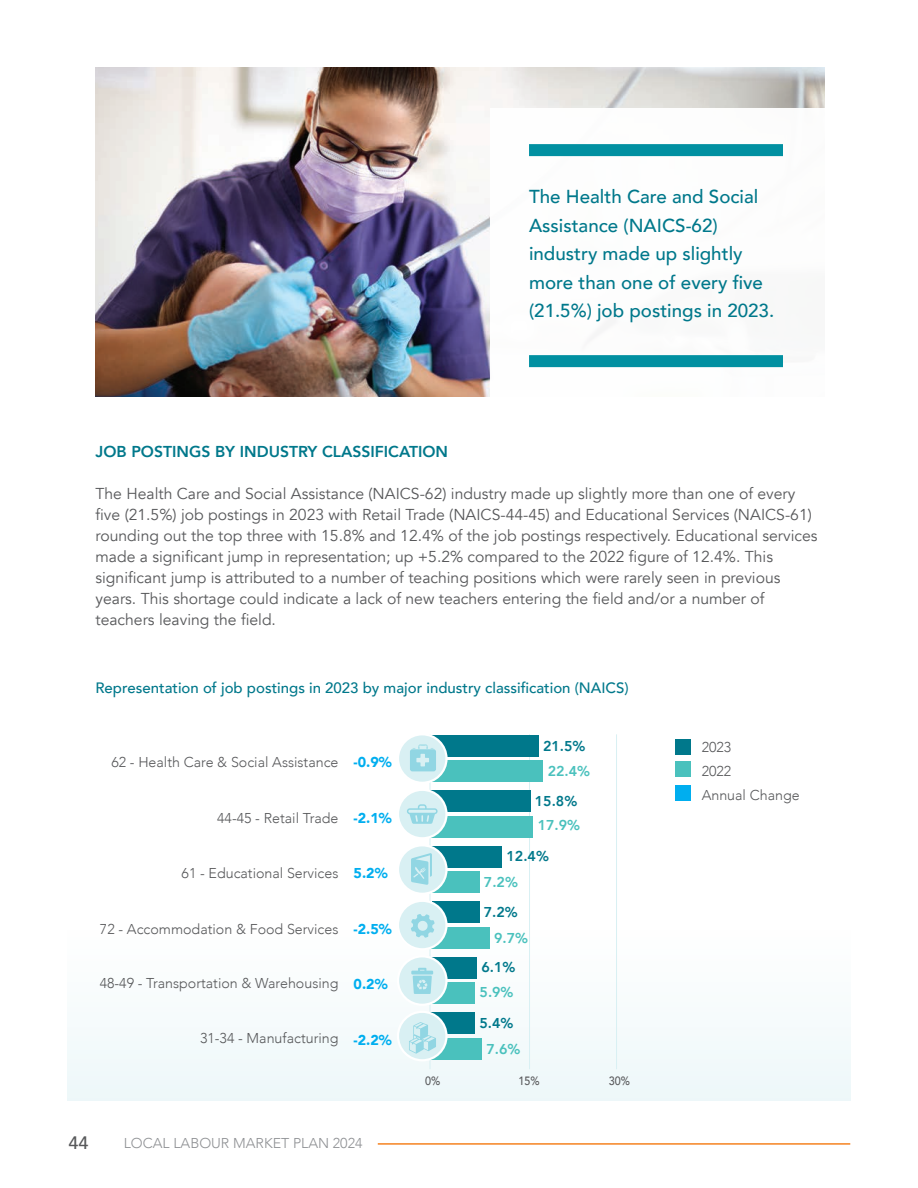
<style>
.page{position:relative;width:918px;height:1188px;background:#fff}
.page>*{position:absolute;margin:0;border:0;box-sizing:border-box;transform-origin:0 0}
.t1{font:500 18.75px/28.5px "Avenir";color:#00788b}
.t2{font:500 18px "Avenir";color:#57585a}
.t3{font:15.75px/21px "Avenir";color:#57585a}
.t4{font:800 15.75px "Avenir";color:#00788b}
.t5{font:500 15px "Avenir";color:#00788b}
.t6{font:300 14.25px/24px "Avenir";color:#57585a}
.t7{font:900 14.25px "Avenir";color:#00aeef}
.t8{font:800 14.25px "Avenir";color:#00788b}
.t9{font:800 14.25px "Avenir";color:#4ac1bd}
.t10{font:300 14.25px "Avenir";color:#8f9194}
.t11{font:500 12px "Avenir";color:#57585a;scale:.9 1}
</style>
<div class="page">
<div style="left:68px;top:847px;width:782px;height:254px;background:#fafdfd"></div>
<hr style="left:529px;top:735px;width:1px;height:334px;background:#d9f0f3">
<hr style="left:430px;top:735px;width:1px;height:334px;background:#d9f0f3">
<hr style="left:616px;top:735px;width:1px;height:334px;background:#d9f0f3">
<div style="left:424px;top:1012px;width:51px;height:22px;background:#00788b"></div>
<div style="left:418px;top:1038px;width:64px;height:21px;background:#4ac1bd"></div>
<div style="left:398px;top:1012px;width:48px;height:48px;background:#d9f0f3;border-radius:50%"></div>
<div style="left:397px;top:1011px;width:51px;height:50px;border:2px solid #fff;border-radius:50%"></div>
<svg style="left:409px;top:1022px;width:27px;height:32px"></svg>
<div style="left:426px;top:735px;width:113px;height:21px;background:#00788b"></div>
<div style="left:426px;top:760px;width:117px;height:22px;background:#4ac1bd"></div>
<div style="left:398px;top:734px;width:48px;height:49px;background:#d9f0f3;border-radius:50%"></div>
<div style="left:397px;top:733px;width:51px;height:51px;border:2px solid #fff;border-radius:50%"></div>
<div style="left:424px;top:790px;width:107px;height:22px;background:#00788b"></div>
<div style="left:426px;top:816px;width:107px;height:21px;background:#4ac1bd"></div>
<div style="left:398px;top:790px;width:48px;height:48px;background:#d9f0f3;border-radius:50%"></div>
<div style="left:397px;top:789px;width:51px;height:50px;border:2px solid #fff;border-radius:50%"></div>
<div style="left:428px;top:846px;width:74px;height:21px;background:#00788b"></div>
<div style="left:429px;top:871px;width:51px;height:22px;background:#4ac1bd"></div>
<div style="left:398px;top:845px;width:48px;height:49px;background:#d9f0f3;border-radius:50%"></div>
<div style="left:397px;top:844px;width:51px;height:51px;border:2px solid #fff;border-radius:50%"></div>
<div style="left:432px;top:901px;width:48px;height:22px;background:#00788b"></div>
<div style="left:431px;top:927px;width:59px;height:21px;background:#4ac1bd"></div>
<div style="left:398px;top:901px;width:48px;height:48px;background:#d9f0f3;border-radius:50%"></div>
<div style="left:397px;top:900px;width:51px;height:50px;border:2px solid #fff;border-radius:50%"></div>
<div style="left:675px;top:739px;width:16px;height:16px;background:#00788b"></div>
<div style="left:675px;top:761px;width:16px;height:16px;background:#4ac1bd"></div>
<div style="left:675px;top:785px;width:16px;height:16px;background:#00aeef"></div>
<svg style="left:411px;top:914px;width:24px;height:24px"></svg>
<svg style="left:407px;top:804px;width:31px;height:20px"></svg>
<div style="left:416px;top:957px;width:61px;height:21px;background:#00788b"></div>
<div style="left:422px;top:982px;width:53px;height:22px;background:#4ac1bd"></div>
<div style="left:398px;top:956px;width:48px;height:49px;background:#d9f0f3;border-radius:50%"></div>
<div style="left:397px;top:955px;width:51px;height:51px;border:2px solid #fff;border-radius:50%"></div>
<svg style="left:411px;top:968px;width:22px;height:26px"></svg>
<svg style="left:410px;top:745px;width:26px;height:26px"></svg>
<svg style="left:411px;top:853px;width:21px;height:32px"></svg>
<img style="left:95px;top:68px;width:729px;height:329px">
<div style="left:490px;top:108px;width:375px;height:290px;background:#fff"></div>
<div style="left:529px;top:144px;width:254px;height:12px;background:#0190a1"></div>
<div style="left:529px;top:355px;width:254px;height:12px;background:#0190a1"></div>
<hr style="left:378px;top:1143px;width:472px;height:2px;background:#f58220">
<p class="t1" style="left:529px;top:181px;width:247px">The Health Care and Social<br>Assistance (NAICS-62) industry made up slightly more than one of every five (21.5%) job postings in 2023.</p>
<p class="t4" style="left:95px;top:439px;width:354px">JOB POSTINGS BY INDUSTRY CLASSIFICATION</p>
<p class="t3" style="left:95px;top:483px;width:724px">The Health Care and Social Assistance (NAICS-62) industry made up slightly more than one of every five (21.5%) job postings in 2023 with Retail Trade (NAICS-44-45) and Educational Services (NAICS-61) rounding out the top three with 15.8% and 12.4% of the job postings respectively. Educational services made a significant jump in representation; up +5.2% compared to the 2022 figure of 12.4%. This significant jump is attributed to a number of teaching positions which were rarely seen in previous years. This shortage could indicate a lack of new teachers entering the field and/or a number of teachers leaving the field.</p>
<p class="t5" style="left:95px;top:674px;width:535px">Representation of job postings in 2023 by major industry classification (NAICS)</p>
<p class="t6" style="left:111px;top:750px;width:229px">62 - Health Care &amp; Social Assistance</p>
<p class="t7" style="left:354px;top:750px;width:40px">-0.9%</p>
<p class="t6" style="left:217px;top:806px;width:123px">44-45 - Retail Trade</p>
<p class="t7" style="left:354px;top:806px;width:40px">-2.1%</p>
<p class="t6" style="left:182px;top:861px;width:158px">61 - Educational Services</p>
<p class="t7" style="left:354px;top:861px;width:36px">5.2%</p>
<p class="t6" style="left:100px;top:917px;width:240px">72 - Accommodation &amp; Food Services</p>
<p class="t7" style="left:354px;top:917px;width:40px">-2.5%</p>
<p class="t6" style="left:100px;top:971px;width:240px">48-49 - Transportation &amp; Warehousing</p>
<p class="t7" style="left:354px;top:972px;width:36px">0.2%</p>
<p class="t6" style="left:200px;top:1026px;width:140px">31-34 - Manufacturing</p>
<p class="t7" style="left:354px;top:1028px;width:40px">-2.2%</p>
<p class="t2" style="left:68px;top:1127px;width:22px">44</p>
<p class="t10" style="left:124px;top:1135px;width:240px">LOCAL LABOUR MARKET PLAN 2024</p>
<p class="t8" style="left:543px;top:735px;width:44px">21.5%</p>
<p class="t9" style="left:548px;top:760px;width:44px">22.4%</p>
<p class="t8" style="left:535px;top:790px;width:44px">15.8%</p>
<p class="t9" style="left:538px;top:814px;width:44px">17.9%</p>
<p class="t8" style="left:506px;top:845px;width:44px">12.4%</p>
<p class="t9" style="left:484px;top:871px;width:36px">7.2%</p>
<p class="t8" style="left:484px;top:901px;width:36px">7.2%</p>
<p class="t9" style="left:494px;top:927px;width:36px">9.7%</p>
<p class="t8" style="left:482px;top:956px;width:36px">6.1%</p>
<p class="t9" style="left:480px;top:981px;width:36px">5.9%</p>
<p class="t8" style="left:480px;top:1012px;width:36px">5.4%</p>
<p class="t9" style="left:487px;top:1038px;width:36px">7.6%</p>
<p class="t11" style="left:425px;top:1070px;width:18px">0%</p>
<p class="t11" style="left:519px;top:1070px;width:25px">15%</p>
<p class="t11" style="left:609px;top:1070px;width:25px">30%</p>
<p class="t6" style="left:702px;top:735px;width:99px">2023<br>2022<br>Annual Change</p>
</div>
